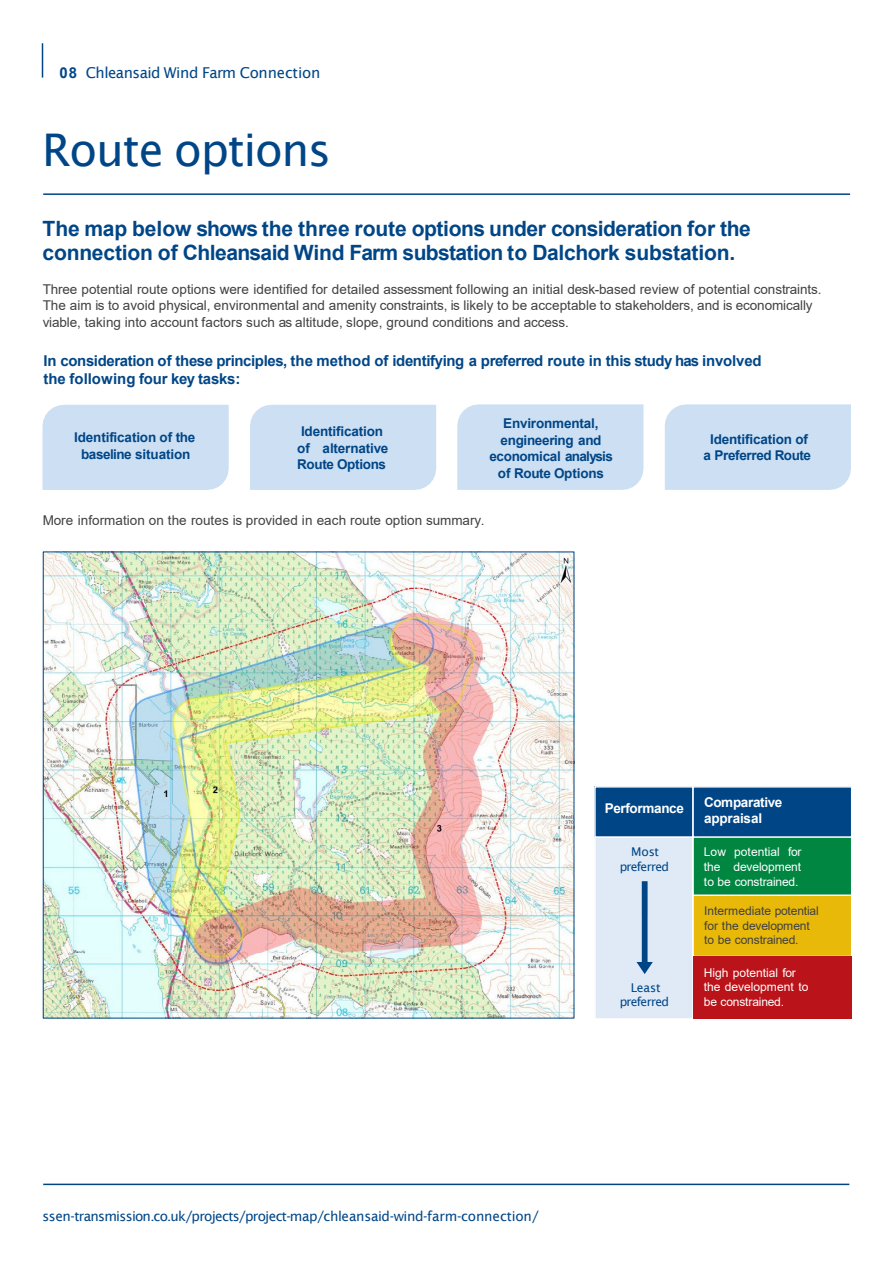
<style>
.page{position:relative;width:893px;height:1264px;background:#fff}
.page>*{position:absolute;margin:0;border:0;box-sizing:border-box;transform-origin:0 0}
.t1{font:45px "Lucida Sans";letter-spacing:-.025em;color:#004687}
.t2{font:700 21px/24px "Arial";letter-spacing:-.02em;color:#004687}
.t3{font:700 15px/18px "Arial";letter-spacing:-.02em;color:#004687}
.t4{font:15px "Lucida Sans";letter-spacing:-.025em;color:#004687}
.t5{font:13.5px/16.5px "Arial";letter-spacing:.005em;color:#414042}
.t6{font:700 13.5px/16.5px "Arial";letter-spacing:-.015em;color:#004687;text-align:center}
.t7{font:13.5px "Lucida Sans";letter-spacing:-.035em;color:#004687}
.t8{font:700 13.5px/16.4px "Arial";letter-spacing:-.025em;color:#fff}
.t9{font:12px/15px "Arial";letter-spacing:-.005em;color:#fff;text-align:justify}
.t10{font:12px/14.4px "Arial";letter-spacing:-.01em;color:#414042}
.t11{font:12px/15px "Lucida Sans";letter-spacing:-.05em;color:#004687;text-align:center}
.s1{font-family:"Arial";font-weight:700}
</style>
<div class="page">
<div style="left:42px;top:404px;width:187px;height:86px;background:#cddff3"></div>
<div style="left:250px;top:404px;width:186px;height:86px;background:#cddff3"></div>
<div style="left:457px;top:404px;width:186px;height:86px;background:#cddff3"></div>
<div style="left:664px;top:404px;width:186px;height:86px;background:#cddff3"></div>
<div style="left:595px;top:836px;width:98px;height:182px;background:#e0eaf7"></div>
<div style="left:594px;top:818px;width:99px;height:201px;border:2px solid #fff"></div>
<div style="left:693px;top:836px;width:158px;height:59px;background:#008641"></div>
<div style="left:692px;top:835px;width:160px;height:63px;border:2px solid #fff"></div>
<div style="left:693px;top:895px;width:158px;height:61px;background:#e8b909"></div>
<div style="left:692px;top:894px;width:160px;height:63px;border:2px solid #fff"></div>
<hr style="left:43px;top:193px;width:807px;height:2px;background:#004687">
<img style="left:45px;top:553px;width:527px;height:463px">
<div style="left:693px;top:956px;width:158px;height:62px;background:#ba1319"></div>
<div style="left:595px;top:786px;width:98px;height:50px;background:#004687"></div>
<div style="left:594px;top:785px;width:99px;height:52px;border:2px solid #fff"></div>
<div style="left:693px;top:786px;width:158px;height:50px;background:#004687"></div>
<div style="left:692px;top:785px;width:160px;height:52px;border:2px solid #fff"></div>
<svg style="left:636px;top:881px;width:16px;height:92px"></svg>
<hr style="left:43px;top:1183px;width:806px;height:1px;background:#004687">
<hr style="left:42px;top:43px;width:1px;height:35px;background:#004687">
<p class="t4" style="left:60px;top:64px;width:262px"><span class="s1">08</span> Chleansaid Wind Farm Connection</p>
<h2 class="t1" style="left:42px;top:125px;width:290px">Route options</h2>
<p class="t2" style="left:43px;top:217px;width:709px">The map below shows the three route options under consideration for the connection of Chleansaid Wind Farm substation to Dalchork substation.</p>
<p class="t5" style="left:43px;top:281px;width:780px">Three potential route options were identified for detailed assessment following an initial desk-based review of potential constraints.<br>The aim is to avoid physical, environmental and amenity constraints, is likely to be acceptable to stakeholders, and is economically viable, taking into account factors such as altitude, slope, ground conditions and access.</p>
<p class="t3" style="left:43px;top:352px;width:719px">In consideration of these principles, the method of identifying a preferred route in this study has involved the following four key tasks:</p>
<p class="t6" style="left:74px;top:429px;width:123px">Identification of the baseline situation</p>
<p class="t6" style="left:297px;top:423px;width:93px;text-align:left">Identification of alternative<br>Route Options</p>
<p class="t6" style="left:489px;top:415px;width:125px">Environmental, engineering and economical analysis of Route Options</p>
<p class="t5" style="left:43px;top:512px;width:443px">More information on the routes is provided in each route option summary.</p>
<p class="t6" style="left:703px;top:431px;width:109px">Identification of a Preferred Route</p>
<p class="t8" style="left:604px;top:800px;width:81px">Performance</p>
<p class="t8" style="left:704px;top:794px;width:80px">Comparative appraisal</p>
<p class="t7" style="left:42px;top:1207px;width:497px">ssen-transmission.co.uk/projects/project-map/chleansaid-wind-farm-connection/</p>
<p class="t11" style="left:619px;top:844px;width:51px">Most preferred</p>
<p class="t11" style="left:619px;top:980px;width:51px;line-height:14.4px">Least preferred</p>
<p class="t9" style="left:703px;top:844px;width:99px">Low potential for the development to be constrained.</p>
<p class="t10" style="left:704px;top:903px;width:116px">Intermediate potential for the development to be constrained.</p>
<p class="t9" style="left:703px;top:965px;width:106px;line-height:14.4px;text-align:left">High potential for the development to be constrained.</p>
</div>
